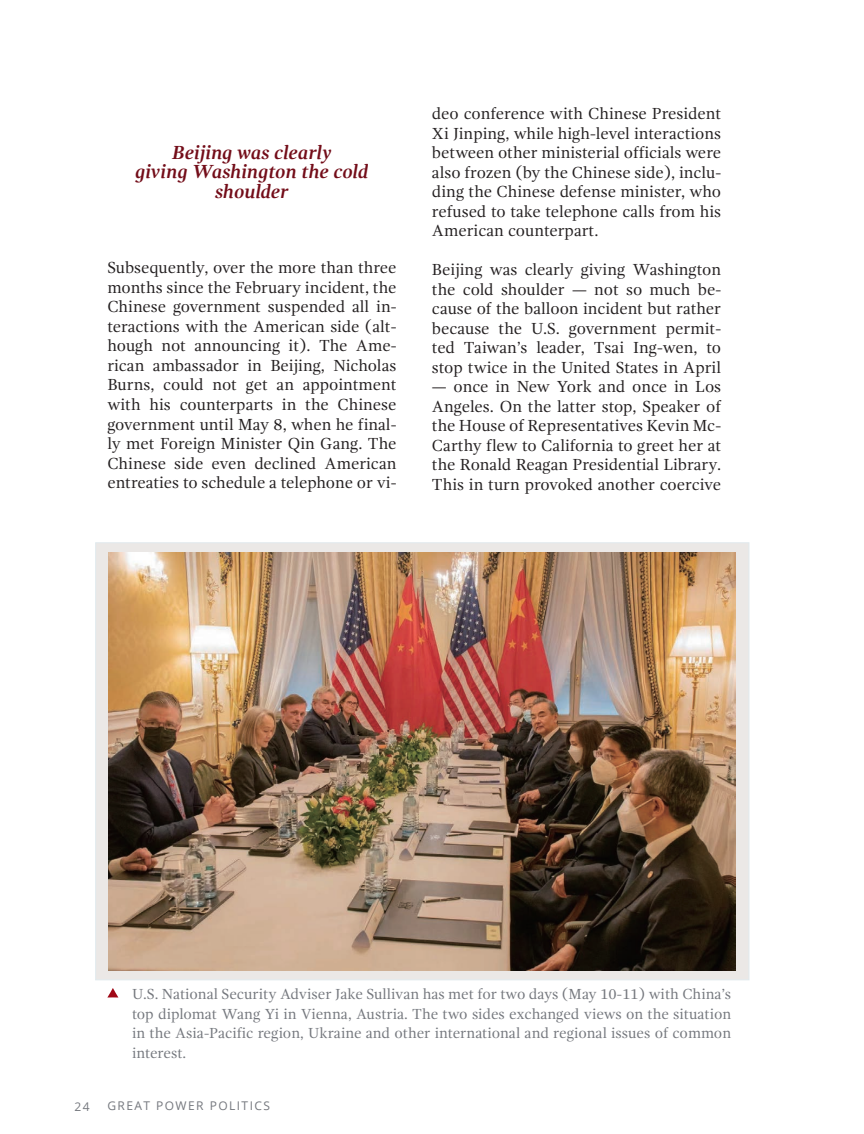
<style>
.page{position:relative;width:864px;height:1134px;background:#fff}
.page>*{position:absolute;margin:0;border:0;box-sizing:border-box;transform-origin:0 0}
.Heading_4_-_Left{font:italic 700 19.5px/19.5px "Gandhi Serif";color:#730d19;text-align:center}
.t1{font:16.5px/19.5px "Gandhi Serif";color:#231f20;text-align:justify}
.Heading_4_-_Left-2{font:15px/19.5px "Gandhi Serif";color:#74777d;text-align:justify}
.Heading_3_-_Left{font:12px "Open Sans";letter-spacing:.12em;color:#74777d}
</style>
<div class="page">
<div style="left:95px;top:543px;width:654px;height:437px;background:#ebe8e6"></div>
<img style="left:109px;top:552px;width:627px;height:418px">
<svg style="left:107px;top:988px;width:11px;height:10px"></svg>
<p class="Heading_4_-_Left" style="left:172px;top:142px;width:161px">Beijing was clearly</p>
<p class="Heading_4_-_Left" style="left:135px;top:162px;width:235px">giving Washington the cold shoulder</p>
<p class="t1" style="left:107px;top:258px;width:291px">Subsequently, over the more than three months since the February incident, the Chinese government suspended all in&shy;teractions with the American side (alt&shy;hough not announcing it). The Ame&shy;rican ambassador in Beijing, Nicholas Burns, could not get an appointment with his counterparts in the Chinese government until May 8, when he final&shy;ly met Foreign Minister Qin Gang. The Chinese side even declined American entreaties to schedule a telephone or vi-</p>
<p class="t1" style="left:432px;top:104px;width:291px">deo conference with Chinese President Xi Jinping, while high-level interactions between other ministerial officials were also frozen (by the Chinese side), inclu&shy;ding the Chinese defense minister, who refused to take telephone calls from his American counterpart.</p>
<p class="t1" style="left:432px;top:260px;width:291px">Beijing was clearly giving Washington the cold shoulder — not so much be&shy;cause of the balloon incident but rather because the U.S. government permit&shy;ted Taiwan’s leader, Tsai Ing-wen, to stop twice in the United States in April</p>
<p class="t1" style="left:432px;top:377px;width:291px">— once in New York and once in Los Angeles. On the latter stop, Speaker of the House of Representatives Kevin Mc-Carthy flew to California to greet her at the Ronald Reagan Presidential Library.<br>This in turn provoked another coercive</p>
<p class="Heading_3_-_Left" style="left:74px;top:1098px;width:17px">24</p>
<p class="Heading_4_-_Left-2" style="left:132px;top:985px;width:601px">U.S. National Security Adviser Jake Sullivan has met for two days (May 10-11) with China’s top diplomat Wang Yi in Vienna, Austria. The two sides exchanged views on the situation in the Asia-Pacific region, Ukraine and other international and regional issues of common interest.</p>
<p class="Heading_3_-_Left" style="left:107px;top:1098px;width:164px">GREAT POWER POLITICS</p>
</div>
